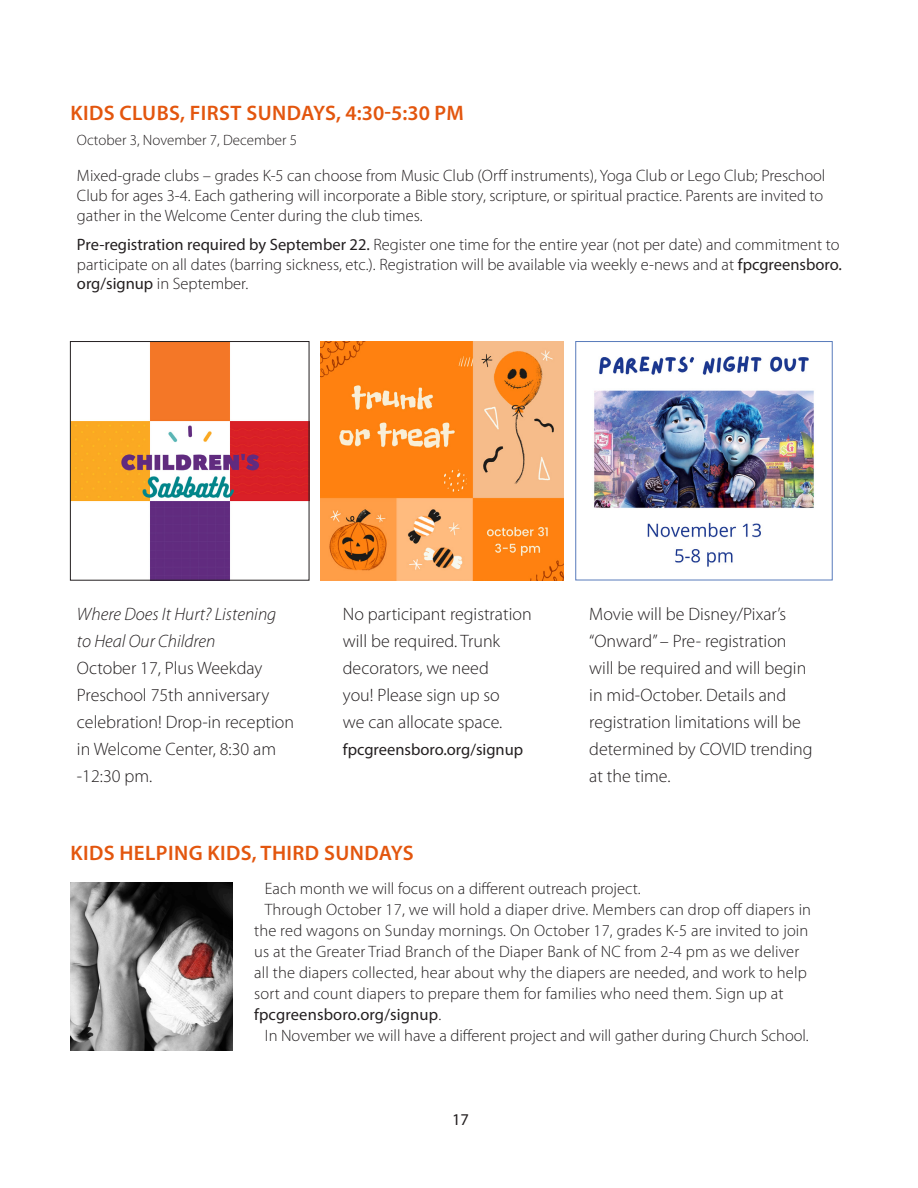
<style>
.page{position:relative;width:918px;height:1188px;background:#fff}
.page>*{position:absolute;margin:0;border:0;box-sizing:border-box;transform-origin:0 0}
.list_hed{font:600 21px "Myriad Pro";letter-spacing:.02em;color:#e3560e}
.list_hed-2{font:300 18px/27px "Myriad Pro";color:#231f20}
.list_hed-3{font:italic 300 18px "Myriad Pro";color:#231f20}
.list_hed-4{font:300 16.5px/21px "Myriad Pro";color:#231f20}
.list_hed-5{font:16.5px "Myriad Pro";color:#231f20}
.list_hed-6{font:300 15px "Myriad Pro";color:#231f20}
.s1{font-weight:400}
</style>
<div class="page">
<img style="left:70px;top:882px;width:163px;height:169px">
<img style="left:594px;top:356px;width:220px;height:211px">
<img style="left:321px;top:341px;width:242px;height:239px">
<img style="left:72px;top:343px;width:235px;height:235px">
<div style="left:70px;top:341px;width:239px;height:239px;border:1px solid #231f20"></div>
<p class="list_hed" style="left:70px;top:99px;width:395px">KIDS CLUBS, FIRST SUNDAYS, 4:30-5:30 PM</p>
<p class="list_hed-6" style="left:77px;top:131px;width:222px">October 3, November 7, December 5</p>
<p class="list_hed-4" style="left:77px;top:166px;width:750px;line-height:19.8px">Mixed-grade clubs – grades K-5 can choose from Music Club (Orff instruments), Yoga Club or Lego Club; Preschool<br>Club for ages 3-4. Each gathering will incorporate a Bible story, scripture, or spiritual practice. Parents are invited to gather in the Welcome Center during the club times.</p>
<p class="list_hed-4" style="left:77px;top:234px;width:766px;line-height:19.8px"><span class="s1">Pre-registration required by September 22.</span> Register one time for the entire year (not per date) and commitment to participate on all dates (barring sickness, etc.). Registration will be available via weekly e-news and at <span class="s1">fpcgreensboro. org/signup</span> in September.</p>
<p class="list_hed-3" style="left:77px;top:603px;width:201px">Where Does It Hurt? Listening</p>
<p class="list_hed-3" style="left:77px;top:630px;width:140px">to Heal Our Children</p>
<p class="list_hed-2" style="left:77px;top:654px;width:219px">October 17, Plus Weekday<br>Preschool 75th anniversary celebration! Drop-in reception in Welcome Center, 8:30 am -12:30 pm.</p>
<p class="list_hed-2" style="left:343px;top:600px;width:190px">No participant registration will be required. Trunk decorators, we need<br>you! Please sign up so<br>we can allocate space.</p>
<p class="list_hed-5" style="left:343px;top:739px;width:182px">fpcgreensboro.org/signup</p>
<p class="list_hed" style="left:70px;top:840px;width:345px">KIDS HELPING KIDS, THIRD SUNDAYS</p>
<p class="list_hed-2" style="left:589px;top:600px;width:225px">Movie will be Disney/Pixar’s “Onward” – Pre- registration will be required and will begin in mid-October. Details and registration limitations will be determined by COVID trending at the time.</p>
<p class="list_hed-4" style="left:265px;top:878px;width:377px">Each month we will focus on a different outreach project.</p>
<p class="list_hed-4" style="left:254px;top:899px;width:559px;text-indent:11px">Through October 17, we will hold a diaper drive. Members can drop off diapers in the red wagons on Sunday mornings. On October 17, grades K-5 are invited to join us at the Greater Triad Branch of the Diaper Bank of NC from 2-4 pm as we deliver all the diapers collected, hear about why the diapers are needed, and work to help sort and count diapers to prepare them for families who need them. Sign up at <span class="s1">fpcgreensboro.org/signup</span>.</p>
<p class="list_hed-4" style="left:265px;top:1025px;width:545px">In November we will have a different project and will gather during Church School.</p>
<p class="list_hed-5" style="left:452px;top:1109px;width:18px">17</p>
</div>
